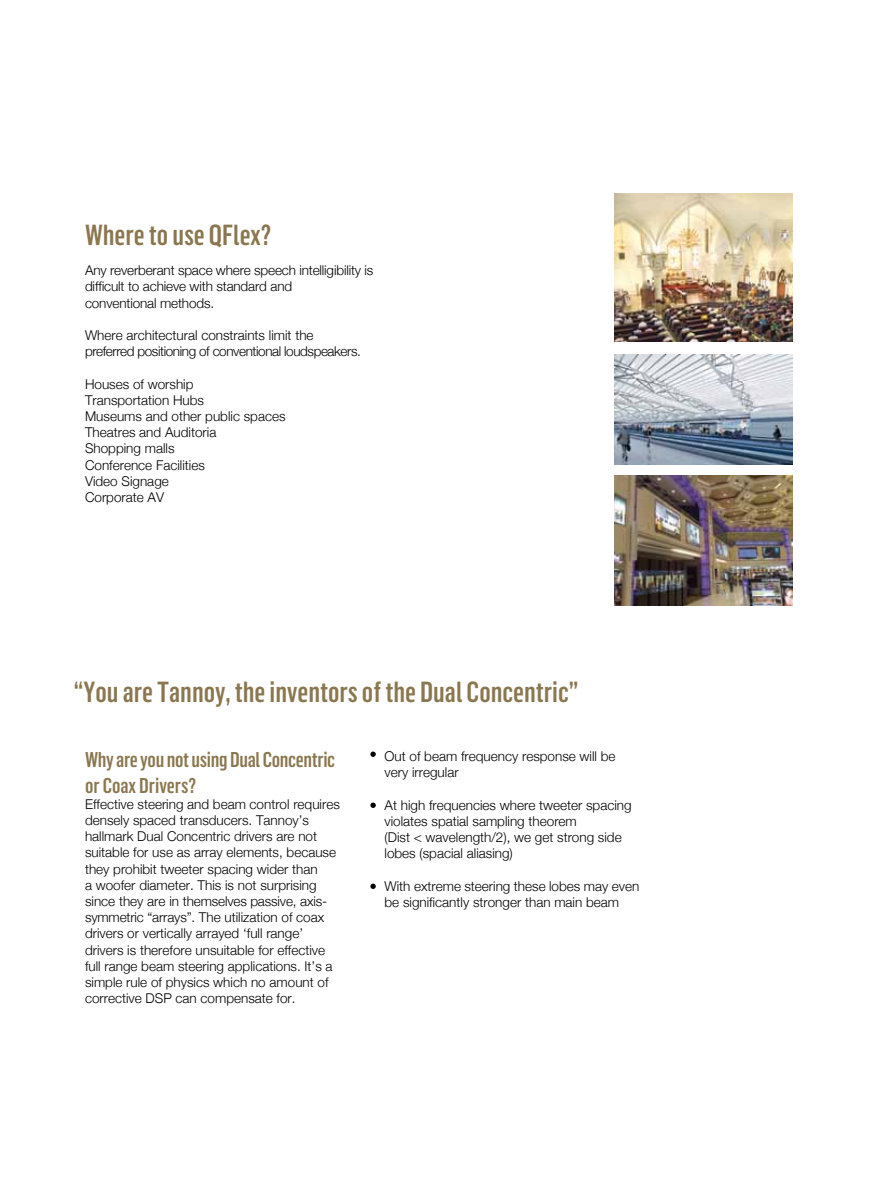
<style>
.page{position:relative;width:893px;height:1191px;background:#fff}
.page>*{position:absolute;margin:0;border:0;box-sizing:border-box;transform-origin:0 0}
.t1{font:500 28.5px "Flama Condensed";color:#8a774f}
.t2{font:500 21px/25.2px "Flama Condensed";letter-spacing:-.015em;color:#8a774f}
.t3{font:300 13.5px/16.2px "Helvetica Neue";color:#000}
.t4{font:300 13.5px/16.2px "Helvetica Neue";letter-spacing:-.03em;color:#000}
</style>
<div class="page">
<svg style="left:370px;top:751px;width:6px;height:6px"></svg>
<svg style="left:370px;top:802px;width:6px;height:6px"></svg>
<svg style="left:370px;top:883px;width:6px;height:6px"></svg>
<img style="left:615px;top:193px;width:177px;height:149px">
<img style="left:615px;top:354px;width:177px;height:111px">
<img style="left:615px;top:475px;width:177px;height:131px">
<h1 class="t1" style="left:85px;top:217px;width:188px">Where to use QFlex?</h1>
<p class="t3" style="left:85px;top:262px;width:290px">Any reverberant space where speech intelligibility is difficult to achieve with standard and<br>conventional methods.</p>
<p class="t4" style="left:85px;top:327px;width:277px">Where architectural constraints limit the preferred positioning of conventional loudspeakers.</p>
<p class="t3" style="left:85px;top:375px;width:202px">Houses of worship<br>Transportation Hubs<br>Museums and other public spaces<br>Theatres and Auditoria<br>Shopping malls<br>Conference Facilities<br>Video Signage<br>Corporate AV</p>
<h1 class="t1" style="left:74px;top:674px;width:506px">“You are Tannoy, the inventors of the Dual Concentric”</h1>
<h2 class="t2" style="left:85px;top:746px;width:252px">Why are you not using Dual Concentric or Coax Drivers?</h2>
<p class="t3" style="left:85px;top:795px;width:256px">Effective steering and beam control requires densely spaced transducers. Tannoy’s hallmark Dual Concentric drivers are not suitable for use as array elements, because they prohibit tweeter spacing wider than<br>a woofer diameter. This is not surprising since they are in themselves passive, axis&shy;symmetric “arrays”. The utilization of coax drivers or vertically arrayed ‘full range’ drivers is therefore unsuitable for effective full range beam steering applications. It’s a simple rule of physics which no amount of corrective DSP can compensate for.</p>
<p class="t3" style="left:385px;top:748px;width:233px">Out of beam frequency response will be very irregular</p>
<p class="t3" style="left:385px;top:796px;width:249px">At high frequencies where tweeter spacing violates spatial sampling theorem<br>(Dist &lt; wavelength/2), we get strong side lobes (spacial aliasing)</p>
<p class="t3" style="left:385px;top:877px;width:256px">With extreme steering these lobes may even be significantly stronger than main beam</p>
</div>
